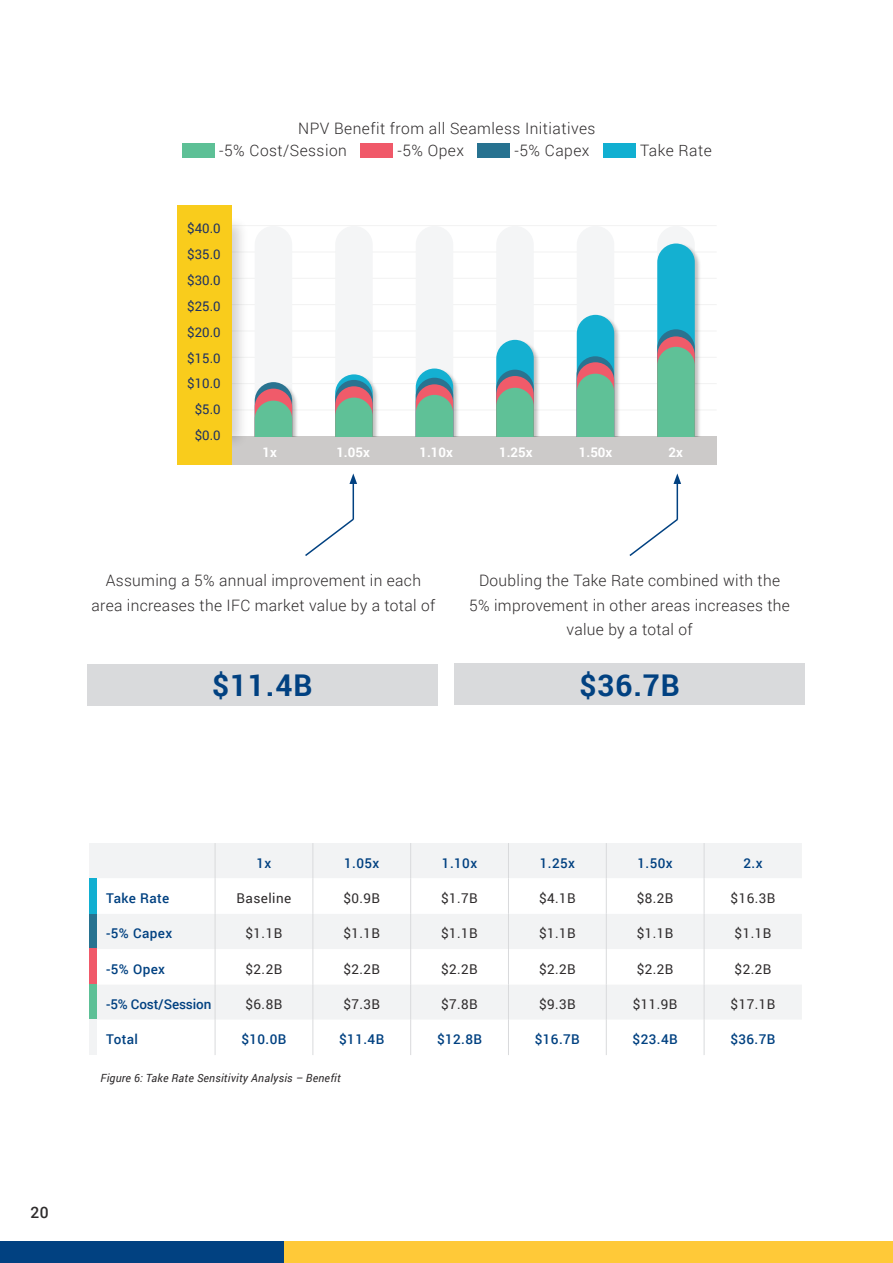
<style>
.page{position:relative;width:893px;height:1263px;background:#fff}
.page>*{position:absolute;margin:0;border:0;box-sizing:border-box;transform-origin:0 0}
.t1{font:700 30px "Roboto";letter-spacing:.03em;color:#014181}
.t2{font:300 15.75px/24.8px "Roboto";letter-spacing:.02em;color:#2e2b2c;text-align:center}
.t3{font:500 15.75px "Roboto";color:#2e2b2c}
.t4{font:13.5px "Roboto";letter-spacing:.03em;color:#2e2b2c}
.t5{font:500 13.5px "Roboto";letter-spacing:.03em;color:#014181}
.t6{font:500 13.5px "Roboto";letter-spacing:-.01em;color:#014181}
.t7{font:13.2px/26px "Roboto";color:#1f3262;text-align:center}
.t8{font:700 13.2px "Roboto";color:#fff}
.t9{font:italic 11.25px "Roboto";letter-spacing:.02em;color:#2e2b2c}
</style>
<div class="page">
<div style="left:87px;top:664px;width:350px;height:41px;background:#d9dadc"></div>
<div style="left:454px;top:663px;width:351px;height:41px;background:#d9dadc"></div>
<div style="left:89px;top:843px;width:713px;height:35px;background:#f2f3f4"></div>
<svg style="left:89px;top:878px;width:713px;height:177px"></svg>
<hr style="left:215px;top:878px;width:1px;height:36px;background:#d9dadc">
<hr style="left:313px;top:878px;width:1px;height:36px;background:#d9dadc">
<hr style="left:410px;top:878px;width:1px;height:36px;background:#d9dadc">
<hr style="left:508px;top:878px;width:1px;height:36px;background:#d9dadc">
<hr style="left:606px;top:878px;width:1px;height:36px;background:#d9dadc">
<hr style="left:704px;top:878px;width:1px;height:36px;background:#d9dadc">
<hr style="left:215px;top:914px;width:1px;height:35px;background:#d9dadc">
<hr style="left:313px;top:914px;width:1px;height:35px;background:#d9dadc">
<hr style="left:410px;top:914px;width:1px;height:35px;background:#d9dadc">
<hr style="left:508px;top:914px;width:1px;height:35px;background:#d9dadc">
<hr style="left:606px;top:914px;width:1px;height:35px;background:#d9dadc">
<hr style="left:704px;top:914px;width:1px;height:35px;background:#d9dadc">
<hr style="left:215px;top:949px;width:1px;height:35px;background:#d9dadc">
<hr style="left:313px;top:949px;width:1px;height:35px;background:#d9dadc">
<hr style="left:410px;top:949px;width:1px;height:35px;background:#d9dadc">
<hr style="left:508px;top:949px;width:1px;height:35px;background:#d9dadc">
<hr style="left:606px;top:949px;width:1px;height:35px;background:#d9dadc">
<hr style="left:704px;top:949px;width:1px;height:35px;background:#d9dadc">
<hr style="left:215px;top:1020px;width:1px;height:35px;background:#d9dadc">
<hr style="left:313px;top:1020px;width:1px;height:35px;background:#d9dadc">
<hr style="left:410px;top:1020px;width:1px;height:35px;background:#d9dadc">
<hr style="left:508px;top:1020px;width:1px;height:35px;background:#d9dadc">
<hr style="left:606px;top:1020px;width:1px;height:35px;background:#d9dadc">
<hr style="left:704px;top:1020px;width:1px;height:35px;background:#d9dadc">
<hr style="left:215px;top:843px;width:1px;height:35px;background:#d9dadc">
<hr style="left:313px;top:843px;width:1px;height:35px;background:#d9dadc">
<hr style="left:410px;top:843px;width:1px;height:35px;background:#d9dadc">
<hr style="left:508px;top:843px;width:1px;height:35px;background:#d9dadc">
<hr style="left:606px;top:843px;width:1px;height:35px;background:#d9dadc">
<hr style="left:704px;top:843px;width:1px;height:35px;background:#d9dadc">
<hr style="left:215px;top:984px;width:1px;height:36px;background:#d9dadc">
<hr style="left:313px;top:984px;width:1px;height:36px;background:#d9dadc">
<hr style="left:410px;top:984px;width:1px;height:36px;background:#d9dadc">
<hr style="left:508px;top:984px;width:1px;height:36px;background:#d9dadc">
<hr style="left:606px;top:984px;width:1px;height:36px;background:#d9dadc">
<hr style="left:704px;top:984px;width:1px;height:36px;background:#d9dadc">
<hr style="left:227px;top:410px;width:490px;height:1px;background:#e6e7e6">
<hr style="left:227px;top:383px;width:490px;height:1px;background:#e6e7e6">
<hr style="left:227px;top:357px;width:490px;height:1px;background:#e6e7e6">
<hr style="left:227px;top:331px;width:490px;height:1px;background:#e6e7e6">
<hr style="left:227px;top:304px;width:490px;height:1px;background:#e6e7e6">
<hr style="left:227px;top:278px;width:490px;height:1px;background:#e6e7e6">
<hr style="left:227px;top:252px;width:490px;height:1px;background:#e6e7e6">
<hr style="left:227px;top:225px;width:490px;height:1px;background:#e6e7e6">
<div style="left:188px;top:436px;width:529px;height:29px;background:#cccac9"></div>
<img style="left:232px;top:223px;width:20px;height:218px">
<div style="left:178px;top:206px;width:54px;height:259px;background:#f9cc1c"></div>
<img style="left:253px;top:251px;width:450px;height:186px">
<svg style="left:657px;top:226px;width:38px;height:211px;background:#57b7b6"></svg>
<svg style="left:576px;top:226px;width:38px;height:211px"></svg>
<svg style="left:496px;top:226px;width:38px;height:211px"></svg>
<svg style="left:416px;top:226px;width:37px;height:211px"></svg>
<svg style="left:335px;top:226px;width:38px;height:211px"></svg>
<svg style="left:255px;top:226px;width:37px;height:211px"></svg>
<svg style="left:182px;top:144px;width:33px;height:14px"></svg>
<svg style="left:360px;top:144px;width:33px;height:14px"></svg>
<svg style="left:477px;top:144px;width:33px;height:14px"></svg>
<div style="left:603px;top:144px;width:32px;height:14px;background:#11afd1"></div>
<hr style="left:353px;top:482px;width:1px;height:38px;background:#014181">
<svg style="left:349px;top:473px;width:8px;height:11px"></svg>
<hr style="left:677px;top:482px;width:1px;height:38px;background:#014181">
<svg style="left:673px;top:473px;width:8px;height:11px"></svg>
<svg style="left:629px;top:517px;width:50px;height:39px"></svg>
<svg style="left:305px;top:517px;width:50px;height:39px"></svg>
<svg style="left:89px;top:914px;width:8px;height:140px"></svg>
<div style="left:89px;top:878px;width:8px;height:36px;background:#11afd1"></div>
<div style="left:283px;top:1242px;width:610px;height:21px;background:#ffc938"></div>
<div style="left:0;top:1242px;width:283px;height:21px;background:#014181"></div>
<p class="t2" style="left:219px;top:117px;width:378px;line-height:21.8px;text-align:left;text-indent:79px">NPV Benefit from all Seamless Initiatives -5% Cost/Session</p>
<p class="t2" style="left:397px;top:137px;width:68px">-5% Opex</p>
<p class="t2" style="left:515px;top:137px;width:76px">-5% Capex</p>
<p class="t2" style="left:640px;top:137px;width:73px">Take Rate</p>
<p class="t7" style="left:187px;top:214px;width:35px">$40.0 $35.0 $30.0 $25.0 $20.0 $15.0 $10.0 $5.0 $0.0</p>
<p class="t8" style="left:262px;top:443px;width:16px">1x</p>
<p class="t8" style="left:336px;top:443px;width:35px">1.05x</p>
<p class="t8" style="left:419px;top:443px;width:35px">1.10x</p>
<p class="t8" style="left:499px;top:443px;width:35px">1.25x</p>
<p class="t8" style="left:579px;top:443px;width:35px">1.50x</p>
<p class="t8" style="left:668px;top:443px;width:16px">2x</p>
<p class="t2" style="left:92px;top:567px;width:345px">Assuming a 5% annual improvement in each area increases the IFC market value by a total of</p>
<p class="t2" style="left:469px;top:567px;width:322px">Doubling the Take Rate combined with the<br>5% improvement in other areas increases the value by a total of</p>
<h1 class="t1" style="left:212px;top:664px;width:102px">$11.4B</h1>
<h1 class="t1" style="left:579px;top:664px;width:102px">$36.7B</h1>
<p class="t3" style="left:30px;top:1201px;width:20px">20</p>
<p class="t5" style="left:257px;top:853px;width:16px">1x</p>
<p class="t5" style="left:344px;top:853px;width:37px">1.05x</p>
<p class="t5" style="left:442px;top:853px;width:37px">1.10x</p>
<p class="t5" style="left:540px;top:853px;width:37px">1.25x</p>
<p class="t5" style="left:638px;top:853px;width:37px">1.50x</p>
<p class="t5" style="left:743px;top:853px;width:21px">2.x</p>
<p class="t5" style="left:106px;top:889px;width:65px">Take Rate</p>
<p class="t4" style="left:237px;top:889px;width:56px">Baseline</p>
<p class="t4" style="left:343px;top:889px;width:38px">$0.9B</p>
<p class="t4" style="left:441px;top:889px;width:38px">$1.7B</p>
<p class="t4" style="left:539px;top:889px;width:38px">$4.1B</p>
<p class="t4" style="left:637px;top:889px;width:38px">$8.2B</p>
<p class="t4" style="left:731px;top:889px;width:46px">$16.3B</p>
<p class="t5" style="left:106px;top:924px;width:68px">-5% Capex</p>
<p class="t4" style="left:246px;top:924px;width:38px">$1.1B</p>
<p class="t4" style="left:343px;top:924px;width:38px">$1.1B</p>
<p class="t4" style="left:441px;top:924px;width:38px">$1.1B</p>
<p class="t4" style="left:539px;top:924px;width:38px">$1.1B</p>
<p class="t4" style="left:637px;top:924px;width:38px">$1.1B</p>
<p class="t4" style="left:735px;top:924px;width:38px">$1.1B</p>
<p class="t5" style="left:106px;top:959px;width:61px">-5% Opex</p>
<p class="t4" style="left:246px;top:959px;width:38px">$2.2B</p>
<p class="t4" style="left:343px;top:959px;width:38px">$2.2B</p>
<p class="t4" style="left:441px;top:959px;width:38px">$2.2B</p>
<p class="t4" style="left:539px;top:959px;width:38px">$2.2B</p>
<p class="t4" style="left:637px;top:959px;width:38px">$2.2B</p>
<p class="t4" style="left:735px;top:959px;width:38px">$2.2B</p>
<p class="t6" style="left:106px;top:995px;width:107px">-5% Cost/Session</p>
<p class="t4" style="left:246px;top:995px;width:38px">$6.8B</p>
<p class="t4" style="left:343px;top:995px;width:38px">$7.3B</p>
<p class="t4" style="left:441px;top:995px;width:38px">$7.8B</p>
<p class="t4" style="left:539px;top:995px;width:38px">$9.3B</p>
<p class="t4" style="left:633px;top:995px;width:46px">$11.9B</p>
<p class="t4" style="left:731px;top:995px;width:46px">$17.1B</p>
<p class="t5" style="left:106px;top:1030px;width:34px">Total</p>
<p class="t5" style="left:241px;top:1030px;width:47px">$10.0B</p>
<p class="t5" style="left:339px;top:1030px;width:47px">$11.4B</p>
<p class="t5" style="left:437px;top:1030px;width:47px">$12.8B</p>
<p class="t5" style="left:535px;top:1030px;width:47px">$16.7B</p>
<p class="t5" style="left:633px;top:1030px;width:47px">$23.4B</p>
<p class="t5" style="left:730px;top:1030px;width:47px">$36.7B</p>
<p class="t9" style="left:100px;top:1070px;width:242px">Figure 6: Take Rate Sensitivity Analysis – Benefit</p>
</div>
